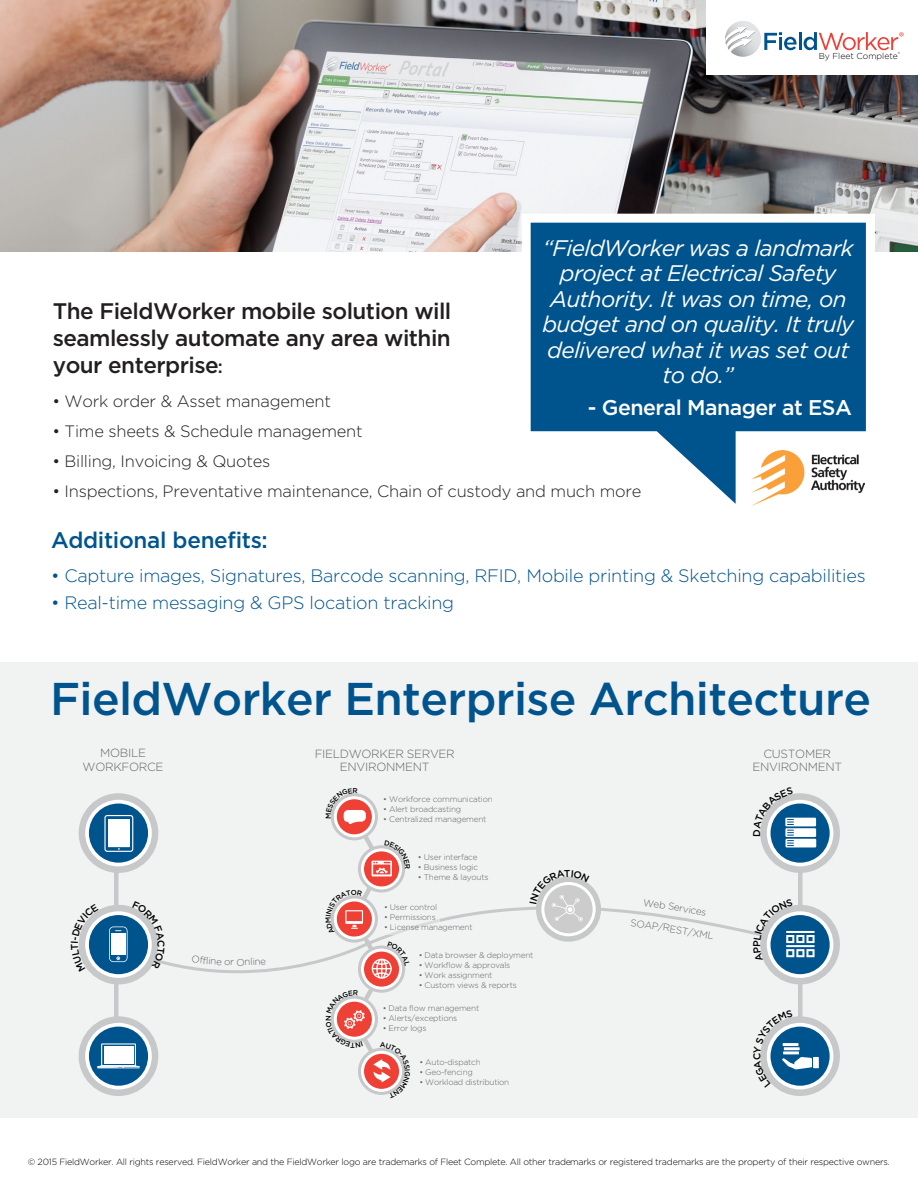
<style>
.page{position:relative;width:918px;height:1188px;background:#fff}
.page>*{position:absolute;margin:0;border:0;box-sizing:border-box;transform-origin:0 0}
.t1{font:45.9px "Gotham";letter-spacing:-.015em;color:#00548e}
.t2{font:italic 22.5px/25.5px "Gotham";letter-spacing:-.03em;color:#fff;text-align:center}
.t3{font:22.5px/27px "Gotham";letter-spacing:-.025em;color:#231f20;text-align:justify}
.t4{font:22.5px "Gotham";letter-spacing:-.015em;color:#00548e}
.t5{font:21.3px "Gotham";letter-spacing:-.025em;color:#fff}
.t6{font:300 18px "Gotham";letter-spacing:-.015em;color:#00548e}
.t7{font:300 16.5px "Gotham";letter-spacing:-.015em;color:#231f20}
.t8{font:300 11.85px/13.8px "Gotham";letter-spacing:-.025em;color:#636466;text-align:center}
.t9{font:300 9.9px "Gotham";color:#636466}
.t10{font:300 9px "Gotham";letter-spacing:-.025em;color:#000}
.t11{font:300 8.55px "Gotham";color:#000}
.t12{font:300 8.25px "Gotham";letter-spacing:-.025em;color:#636466}
.t13{font:300 3px "Gotham";color:#000}
.s1{font-size:18px}
</style>
<div class="page">
<div style="left:0;top:662px;width:918px;height:456px;background:#f1f2f2"></div>
<div style="left:760px;top:793px;width:80px;height:80px;background:#c7c8ca;border-radius:50%"></div>
<div style="left:760px;top:905px;width:80px;height:79px;background:#c7c8ca;border-radius:50%"></div>
<div style="left:760px;top:1016px;width:80px;height:80px;background:#c7c8ca;border-radius:50%"></div>
<img style="left:0;top:0;width:918px;height:252px">
<svg style="left:522px;top:214px;width:353px;height:292px;fill:#00548e"></svg>
<div style="left:706px;top:0;width:212px;height:75px;background:#fff"></div>
<svg style="left:725px;top:21px;width:72px;height:36px"></svg>
<hr style="left:799px;top:32px;width:3px;height:18px;background:#00548e">
<svg style="left:804px;top:32px;width:100px;height:18px"></svg>
<svg style="left:78px;top:793px;width:755px;height:303px"></svg>
<p class="t11" style="left:819px;top:51px;width:81px">By Fleet Complete</p>
<p class="t13" style="left:898px;top:52px;width:4px">®</p>
<h2 class="t2" style="left:542px;top:235px;width:313px">“FieldWorker was a landmark project at Electrical Safety<br>Authority. It was on time, on budget and on quality. It truly delivered what it was set out to do.”</h2>
<h3 class="t5" style="left:588px;top:396px;width:265px">- General Manager at ESA</h3>
<h2 class="t3" style="left:53px;top:297px;width:400px">The FieldWorker mobile solution will seamlessly automate any area within your enterprise<span class="s1">:</span></h2>
<h3 class="t7" style="left:52px;top:392px;width:280px">• Work order &amp; Asset management</h3>
<h3 class="t7" style="left:52px;top:422px;width:312px">• Time sheets &amp; Schedule management</h3>
<h3 class="t7" style="left:52px;top:452px;width:220px">• Billing, Invoicing &amp; Quotes</h3>
<h3 class="t7" style="left:52px;top:482px;width:591px">• Inspections, Preventative maintenance, Chain of custody and much more</h3>
<h2 class="t4" style="left:51px;top:527px;width:218px">Additional benefits:</h2>
<h3 class="t6" style="left:51px;top:566px;width:816px">• Capture images, Signatures, Barcode scanning, RFID, Mobile printing &amp; Sketching capabilities</h3>
<h3 class="t6" style="left:51px;top:593px;width:405px">• Real-time messaging &amp; GPS location tracking</h3>
<h1 class="t1" style="left:50px;top:673px;width:822px">FieldWorker Enterprise Architecture</h1>
<h3 class="t8" style="left:83px;top:746px;width:82px">MOBILE<br>WORKFORCE</h3>
<h3 class="t8" style="left:315px;top:746px;width:142px">FIELDWORKER SERVER<br>ENVIRONMENT</h3>
<h3 class="t8" style="left:752px;top:746px;width:91px">CUSTOMER<br>ENVIRONMENT</h3>
<p class="t12" style="left:383px;top:795px;width:111px">• Workforce communication</p>
<p class="t12" style="left:383px;top:805px;width:79px">• Alert broadcasting</p>
<p class="t12" style="left:383px;top:815px;width:105px">• Centralized management</p>
<p class="t12" style="left:418px;top:852px;width:61px">• User interface</p>
<p class="t12" style="left:418px;top:862px;width:62px">• Business logic</p>
<p class="t12" style="left:418px;top:872px;width:72px">• Theme &amp; layouts</p>
<p class="t12" style="left:384px;top:902px;width:55px">• User control</p>
<p class="t12" style="left:384px;top:912px;width:53px">• Permissions</p>
<p class="t12" style="left:384px;top:922px;width:90px">• License management</p>
<p class="t12" style="left:419px;top:950px;width:116px">• Data browser &amp; deployment</p>
<p class="t12" style="left:419px;top:961px;width:93px">• Workflow &amp; approvals</p>
<p class="t12" style="left:419px;top:971px;width:75px">• Work assignment</p>
<p class="t12" style="left:419px;top:981px;width:100px">• Custom views &amp; reports</p>
<p class="t12" style="left:383px;top:1003px;width:98px">• Data flow management</p>
<p class="t12" style="left:383px;top:1013px;width:76px">• Alerts/exceptions</p>
<p class="t12" style="left:383px;top:1023px;width:45px">• Error logs</p>
<p class="t12" style="left:419px;top:1057px;width:63px">• Auto-dispatch</p>
<p class="t12" style="left:419px;top:1067px;width:55px">• Geo-fencing</p>
<p class="t12" style="left:419px;top:1077px;width:91px">• Workload distribution</p>
<p class="t9" style="left:675px;top:902px;width:24px;rotate:10deg">ervic</p>
<p class="t9" style="left:671px;top:923px;width:25px;rotate:10deg">EST/</p>
<p class="t10" style="left:28px;top:1157px;width:863px">© 2015 FieldWorker. All rights reserved. FieldWorker and the FieldWorker logo are trademarks of Fleet Complete. All other trademarks or registered trademarks are the property of their respective owners.</p>
</div>
